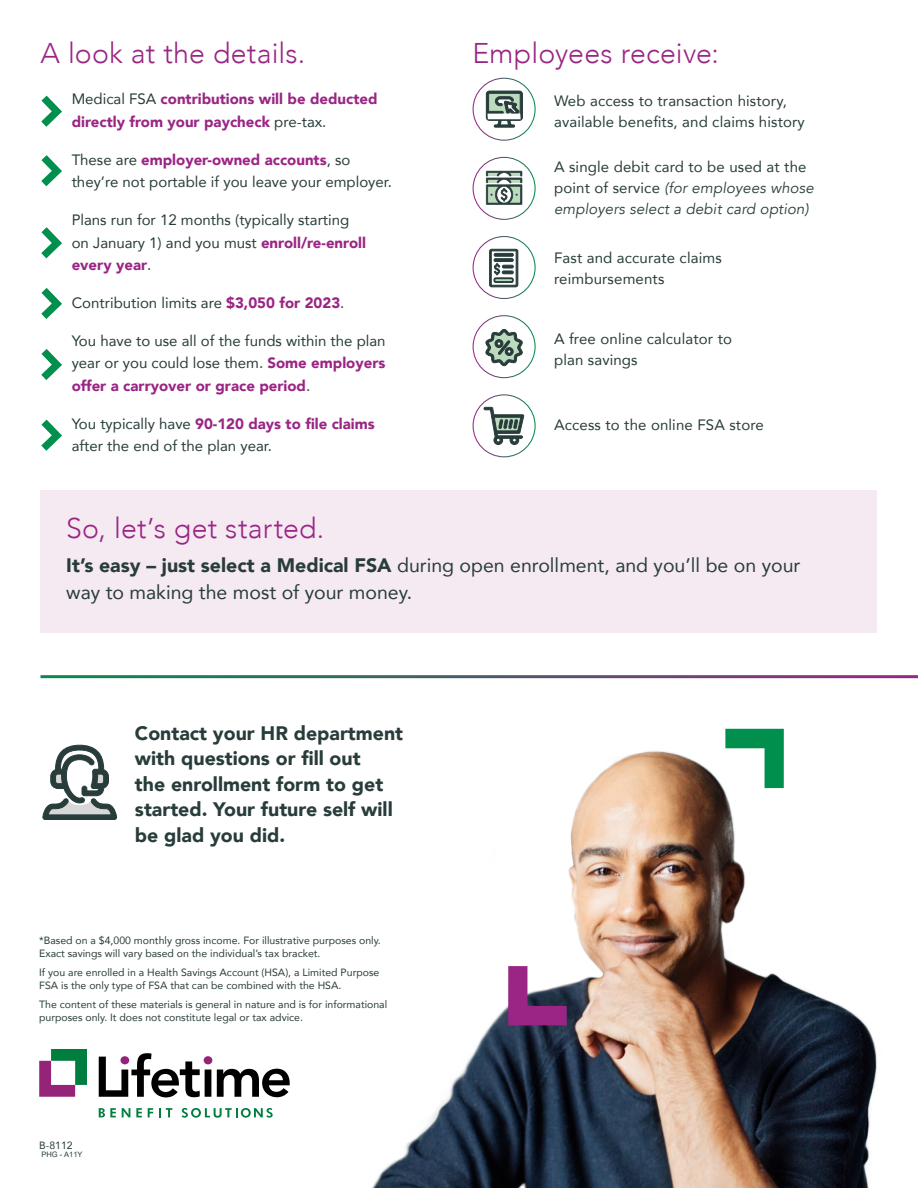
<style>
.page{position:relative;width:918px;height:1188px;background:#fff}
.page>*{position:absolute;margin:0;border:0;box-sizing:border-box;transform-origin:0 0}
.t1{font:300 28.5px "Avenir";letter-spacing:.005em;color:#9a2584}
.t2{font:900 19.5px/25.5px "Avenir";color:#283d3b}
.t3{font:19.5px/27px "Avenir";color:#283d3b}
.t4{font:15px/22.5px "Avenir";color:#283d3b}
.t5{font:italic 15px/21px "Avenir";letter-spacing:.01em;color:#283d3b}
.t6{font:900 15px/22.5px "Avenir";color:#9a2584}
.t7{font:10.5px/12.6px "Avenir";color:#283d3b}
.t8{font:7.5px "Arial";color:#283d3b}
.s1{font-weight:400;color:#283d3b}
.s2{font-weight:900;color:#9a2584}
.s3{font-style:normal}
.s4{font-weight:900}
</style>
<div class="page">
<div style="left:40px;top:490px;width:838px;height:143px;background:#f5e9f2"></div>
<img style="left:371px;top:728px;width:506px;height:460px">
<svg style="left:725px;top:729px;width:59px;height:59px"></svg>
<svg style="left:508px;top:966px;width:59px;height:59px"></svg>
<svg style="left:41px;top:96px;width:21px;height:31px"></svg>
<svg style="left:41px;top:155px;width:21px;height:31px"></svg>
<svg style="left:41px;top:227px;width:21px;height:31px"></svg>
<svg style="left:41px;top:288px;width:21px;height:31px"></svg>
<svg style="left:41px;top:349px;width:21px;height:31px"></svg>
<svg style="left:41px;top:420px;width:21px;height:31px"></svg>
<svg style="left:42px;top:745px;width:75px;height:75px"></svg>
<div style="left:473px;top:78px;width:63px;height:63px;border:1px solid #fff;border-radius:50%"></div>
<svg style="left:486px;top:171px;width:36px;height:34px"></svg>
<div style="left:473px;top:157px;width:63px;height:63px;border:1px solid #fff;border-radius:50%"></div>
<svg style="left:489px;top:249px;width:30px;height:39px"></svg>
<div style="left:473px;top:236px;width:63px;height:63px;border:1px solid #fff;border-radius:50%"></div>
<svg style="left:485px;top:329px;width:38px;height:37px"></svg>
<div style="left:473px;top:315px;width:63px;height:63px;border:1px solid #fff;border-radius:50%"></div>
<svg style="left:484px;top:407px;width:40px;height:38px"></svg>
<div style="left:473px;top:394px;width:63px;height:63px;border:1px solid #fff;border-radius:50%"></div>
<svg style="left:486px;top:91px;width:37px;height:36px"></svg>
<svg style="left:99px;top:1053px;width:191px;height:44px"></svg>
<svg style="left:39px;top:1049px;width:48px;height:48px"></svg>
<svg style="left:99px;top:1108px;width:17px;height:9px"></svg>
<svg style="left:122px;top:1108px;width:8px;height:9px"></svg>
<svg style="left:136px;top:1108px;width:6px;height:9px"></svg>
<svg style="left:148px;top:1108px;width:5px;height:9px"></svg>
<svg style="left:159px;top:1108px;width:13px;height:9px"></svg>
<svg style="left:182px;top:1108px;width:91px;height:10px"></svg>
<div style="left:120px;top:1056px;width:9px;height:8px;background:#952479;border-radius:50%"></div>
<div style="left:204px;top:1056px;width:8px;height:8px;background:#952479;border-radius:50%"></div>
<p class="t1" style="left:40px;top:36px;width:266px">A look at the details.</p>
<p class="t1" style="left:473px;top:36px;width:248px">Employees receive:</p>
<p class="t6" style="left:72px;top:87px;width:307px"><span class="s1">Medical FSA</span> contributions will be deducted directly from your paycheck <span class="s1">pre-tax.</span></p>
<p class="t4" style="left:72px;top:148px;width:322px">These are <span class="s2">employer-owned accounts</span>, so they’re not portable if you leave your employer.</p>
<p class="t4" style="left:72px;top:208px;width:296px">Plans run for 12 months (typically starting on January 1) and you must <span class="s2">enroll/re-enroll every year</span>.</p>
<p class="t4" style="left:72px;top:291px;width:274px">Contribution limits are <span class="s2">$3,050 for 2023</span>.</p>
<p class="t4" style="left:72px;top:329px;width:315px;text-align:justify">You have to use all of the funds within the plan year or you could lose them. <span class="s2">Some employers offer a carryover or grace period</span>.</p>
<p class="t4" style="left:72px;top:412px;width:305px">You typically have <span class="s2">90-120 days to file claims </span>after the end of the plan year.</p>
<p class="t1" style="left:66px;top:511px;width:259px">So, let’s get started.</p>
<p class="t4" style="left:554px;top:89px;width:234px">Web access to transaction history,</p>
<p class="t4" style="left:554px;top:110px;width:252px">available benefits, and claims history</p>
<p class="t5" style="left:554px;top:156px;width:261px"><span class="s3">A single debit card to be used at the point of service</span> (for employees whose employers select a debit card option)</p>
<p class="t4" style="left:554px;top:247px;width:169px;line-height:21px">Fast and accurate claims reimbursements</p>
<p class="t4" style="left:554px;top:328px;width:179px;line-height:21px">A free online calculator to plan savings</p>
<p class="t4" style="left:554px;top:413px;width:211px">Access to the online FSA store</p>
<p class="t3" style="left:66px;top:551px;width:736px"><span class="s4">It’s easy – just select a Medical FSA</span> during open enrollment, and you’ll be on your way to making the most of your money.</p>
<p class="t2" style="left:135px;top:720px;width:270px">Contact your HR department</p>
<p class="t2" style="left:135px;top:745px;width:227px">with questions or fill out</p>
<p class="t2" style="left:135px;top:771px;width:259px">the enrollment form to get started. Your future self will be glad you did.</p>
<p class="t7" style="left:39px;top:934px;width:343px">*Based on a $4,000 monthly gross income. For illustrative purposes only.<br>Exact savings will vary based on the individual’s tax bracket.</p>
<p class="t7" style="left:39px;top:966px;width:342px">If you are enrolled in a Health Savings Account (HSA), a Limited Purpose<br>FSA is the only type of FSA that can be combined with the HSA.</p>
<p class="t7" style="left:39px;top:998px;width:350px">The content of these materials is general in nature and is for informational purposes only. It does not constitute legal or tax advice.</p>
<p class="t7" style="left:39px;top:1139px;width:35px">B-8112</p>
<p class="t8" style="left:41px;top:1149px;width:43px">PHG - A11Y</p>
</div>
